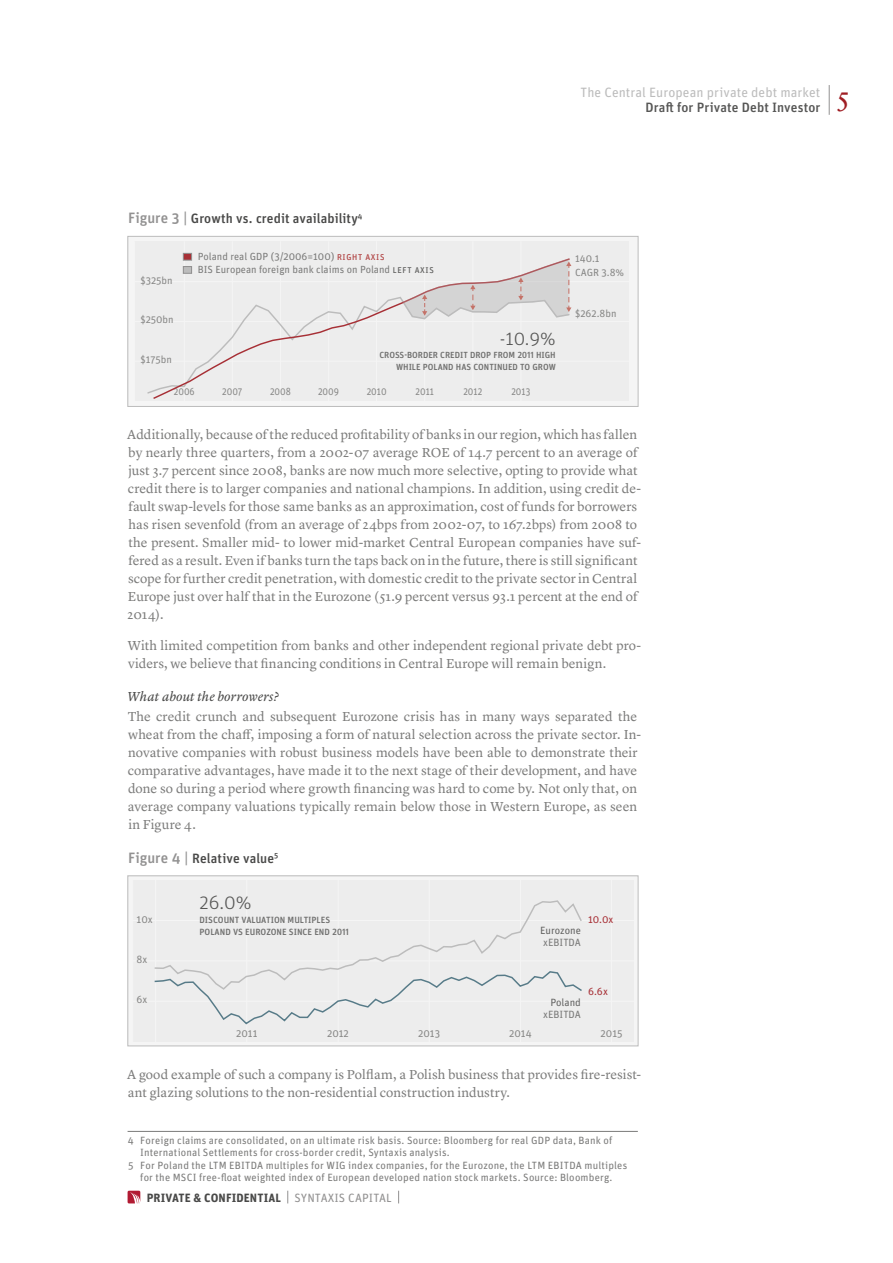
<style>
.page{position:relative;width:893px;height:1263px;background:#fff}
.page>*{position:absolute;margin:0;border:0;box-sizing:border-box;transform-origin:0 0}
.t1{font:300 19.5px "Unit Pro";color:#575756}
.t2{font:300 19.2px "Unit Pro";color:#575756}
.BodyPPM{font:13.5px/18px "Lyon Text";color:#7b7b7a}
.t3{font:13.5px/15.8px "Unit Pro";letter-spacing:.005em;color:#bcbcbc}
.t4{font:500 13.5px "Unit Pro";letter-spacing:.005em;color:#494948}
._3{font:italic 13.5px "Lyon Text";letter-spacing:.005em;color:#494948}
.t5{font:700 12px "Unit Pro";letter-spacing:.01em;color:#494948}
.Footnote{font:10.5px/12px "Unit Pro";letter-spacing:.015em;color:#7b7b7a}
.t6{font:10.5px "Unit Pro";color:#878786}
.t7{font:10.5px/12px "Unit Pro";color:#636362}
.t8{font:10.5px "Unit Pro";color:#a73036}
.t9{font:10.35px "Unit Pro";color:#7b7b7a}
.t10{font:10.35px "Unit Pro";color:#878786}
.t11{font:10.35px "Unit Pro";color:#878786;scale:.88 1}
.t12{font:500 9px/12px "Unit Pro";color:#6f6f6e}
.t13{font:500 8.85px/11.9px "Unit Pro";color:#6f6f6e;text-align:right}
.s1{font-size:15px;color:#929191}
.s2{font-family:"Unit Regular SC";color:#b14545}
.s3{font-weight:500;color:#575756}
.s4{font-family:"Unit Regular SC";color:#636362}
.s5{color:#7b7b7a}
.s6{color:#636362}
.s7{font-weight:400;color:#929191}
</style>
<div class="page">
<hr style="left:829px;top:85px;width:1px;height:30px;background:#929191">
<svg style="left:128px;top:1191px;width:12px;height:12px"></svg>
<svg style="left:398px;top:1191px;width:1px;height:12px"></svg>
<svg style="left:287px;top:1191px;width:1px;height:12px"></svg>
<hr style="left:128px;top:1131px;width:510px;height:1px;background:#7b7b7a">
<div style="left:128px;top:236px;width:510px;height:170px;background:#f5f5f5"></div>
<div style="left:135px;top:242px;width:494px;height:159px;background:#ededed"></div>
<hr style="left:135px;top:281px;width:494px;height:1px;background:#f5f5f5">
<hr style="left:184px;top:242px;width:1px;height:159px;background:#f5f5f5">
<hr style="left:232px;top:242px;width:1px;height:159px;background:#f5f5f5">
<hr style="left:280px;top:242px;width:1px;height:159px;background:#f5f5f5">
<hr style="left:328px;top:242px;width:1px;height:159px;background:#f5f5f5">
<hr style="left:376px;top:242px;width:1px;height:159px;background:#f5f5f5">
<hr style="left:424px;top:242px;width:1px;height:159px;background:#f5f5f5">
<hr style="left:472px;top:242px;width:1px;height:159px;background:#f5f5f5">
<hr style="left:520px;top:242px;width:1px;height:159px;background:#f5f5f5">
<hr style="left:135px;top:361px;width:494px;height:1px;background:#f5f5f5">
<hr style="left:135px;top:321px;width:494px;height:1px;background:#f5f5f5">
<div style="left:183px;top:253px;width:9px;height:7px;background:#a73036"></div>
<div style="left:183px;top:253px;width:9px;height:8px;border:1px solid #929191"></div>
<svg style="left:147px;top:258px;width:424px;height:137px"></svg>
<div style="left:128px;top:236px;width:510px;height:171px;border:1px solid #bcbcbc"></div>
<div style="left:128px;top:876px;width:510px;height:170px;background:#f5f5f5"></div>
<div style="left:132px;top:880px;width:502px;height:162px;background:#ededed"></div>
<hr style="left:132px;top:880px;width:1px;height:162px;background:#f5f5f5">
<hr style="left:155px;top:880px;width:1px;height:162px;background:#f5f5f5">
<hr style="left:246px;top:880px;width:1px;height:162px;background:#f5f5f5">
<hr style="left:338px;top:880px;width:1px;height:162px;background:#f5f5f5">
<hr style="left:429px;top:880px;width:1px;height:162px;background:#f5f5f5">
<hr style="left:520px;top:880px;width:1px;height:162px;background:#f5f5f5">
<hr style="left:611px;top:880px;width:1px;height:162px;background:#f5f5f5">
<hr style="left:132px;top:1001px;width:502px;height:1px;background:#f5f5f5">
<hr style="left:132px;top:960px;width:502px;height:1px;background:#f5f5f5">
<hr style="left:132px;top:920px;width:502px;height:1px;background:#f5f5f5">
<svg style="left:154px;top:900px;width:428px;height:125px"></svg>
<div style="left:128px;top:875px;width:510px;height:171px;border:1px solid #bcbcbc"></div>
<p class="t4" style="left:128px;top:209px;width:236px"><span class="s1">Figure 3 |</span> Growth vs. credit availability<sup>4</sup></p>
<p class="t9" style="left:198px;top:249px;width:188px">Poland real GDP (3/2006=100) <span class="s2">right axis</span></p>
<p class="t3" style="left:645px;top:84px;width:205px;text-indent:-65px">The Central European private debt market<br><span class="s3">Draft for Private Debt Investor</span> <sup>5</sup></p>
<p class="t10" style="left:575px;top:252px;width:26px">140.1</p>
<p class="t10" style="left:140px;top:273px;width:34px">$325bn</p>
<p class="t10" style="left:140px;top:313px;width:35px">$250bn</p>
<p class="t10" style="left:140px;top:352px;width:33px">$175bn</p>
<p class="t9" style="left:198px;top:263px;width:238px">BIS European foreign bank claims on Poland <span class="s4">left axis</span></p>
<p class="t10" style="left:575px;top:266px;width:51px">CAGR 3.8%</p>
<p class="t2" style="left:500px;top:326px;width:57px">-10.9%</p>
<p class="t13" style="left:379px;top:349px;width:178px">CROSS-BORDER CREDIT DROP FROM 2011 HIGH<br>WHILE POLAND HAS CONTINUED TO GROW</p>
<p class="t10" style="left:575px;top:306px;width:43px">$262.8bn</p>
<p class="t11" style="left:174px;top:384px;width:25px">2006</p>
<p class="t11" style="left:222px;top:384px;width:25px">2007</p>
<p class="t11" style="left:270px;top:384px;width:25px">2008</p>
<p class="t11" style="left:318px;top:384px;width:25px">2009</p>
<p class="t11" style="left:367px;top:384px;width:24px">2010</p>
<p class="t11" style="left:415px;top:384px;width:22px">2011</p>
<p class="t11" style="left:463px;top:384px;width:23px">2012</p>
<p class="t11" style="left:511px;top:384px;width:23px">2013</p>
<p class="BodyPPM" style="left:127px;top:425px;width:515px">Additionally, because of the reduced profitability of banks in our region, which has fallen by nearly three quarters, from a 2002-07 average ROE of 14.7 percent to an average of just 3.7 percent since 2008, banks are now much more selective, opting to provide what credit there is to larger companies and national champions. In addition, using credit de&shy;fault swap-levels for those same banks as an approximation, cost of funds for borrowers has risen sevenfold (from an average of 24bps from 2002-07, to 167.2bps) from 2008 to the present. Smaller mid- to lower mid-market Central European companies have suf&shy;fered as a result. Even if banks turn the taps back on in the future, there is still significant scope for further credit penetration, with domestic credit to the private sector in Central Europe just over half that in the Eurozone (51.9 percent versus 93.1 percent at the end of 2014).</p>
<p class="BodyPPM" style="left:128px;top:635px;width:515px">With limited competition from banks and other independent regional private debt pro&shy;viders, we believe that financing conditions in Central Europe will remain benign.</p>
<p class="_3" style="left:128px;top:686px;width:153px">What about the borrowers?</p>
<p class="BodyPPM" style="left:128px;top:707px;width:515px">The credit crunch and subsequent Eurozone crisis has in many ways separated the wheat from the chaff, imposing a form of natural selection across the private sector. In&shy;novative companies with robust business models have been able to demonstrate their comparative advantages, have made it to the next stage of their development, and have done so during a period where growth financing was hard to come by. Not only that, on average company valuations typically remain below those in Western Europe, as seen in Figure 4.</p>
<p class="t4" style="left:128px;top:848px;width:152px"><span class="s1">Figure 4 |</span> Relative value<sup>5</sup></p>
<p class="t6" style="left:137px;top:911px;width:18px">10x</p>
<p class="t6" style="left:137px;top:952px;width:12px">8x</p>
<p class="t6" style="left:137px;top:992px;width:12px">6x</p>
<p class="t1" style="left:199px;top:890px;width:54px">26.0%</p>
<p class="t12" style="left:199px;top:913px;width:151px">DISCOUNT VALUATION MULTIPLES<br>POLAND VS EUROZONE SINCE END 2011</p>
<p class="t7" style="left:540px;top:923px;width:42px">Eurozone <span class="s5">xEBITDA</span></p>
<p class="t8" style="left:588px;top:912px;width:27px">10.0x</p>
<p class="Footnote" style="left:543px;top:995px;width:39px;text-align:right"><span class="s6">Poland </span>xEBITDA</p>
<p class="t8" style="left:588px;top:984px;width:21px">6.6x</p>
<p class="t6" style="left:236px;top:1026px;width:23px">2011</p>
<p class="t6" style="left:327px;top:1026px;width:23px">2012</p>
<p class="t6" style="left:418px;top:1026px;width:23px">2013</p>
<p class="t6" style="left:509px;top:1026px;width:24px">2014</p>
<p class="t6" style="left:601px;top:1026px;width:24px">2015</p>
<p class="BodyPPM" style="left:127px;top:1064px;width:515px">A good example of such a company is Polflam, a Polish business that provides fire-resist&shy;ant glazing solutions to the non-residential construction industry.</p>
<p class="Footnote" style="left:140px;top:1134px;width:473px;text-indent:-13px">4 Foreign claims are consolidated, on an ultimate risk basis. Source: Bloomberg for real GDP data, Bank of<br>International Settlements for cross-border credit, Syntaxis analysis.</p>
<p class="Footnote" style="left:128px;top:1159px;width:501px;text-align:center">5 For Poland the LTM EBITDA multiples for WIG index companies, for the Eurozone, the LTM EBITDA multiples for the MSCI free-float weighted index of European developed nation stock markets. Source: Bloomberg.</p>
<p class="t5" style="left:147px;top:1189px;width:247px">PRIVATE &amp; CONFIDENTIAL <span class="s7">SYNTAXIS CAPITAL</span></p>
</div>
